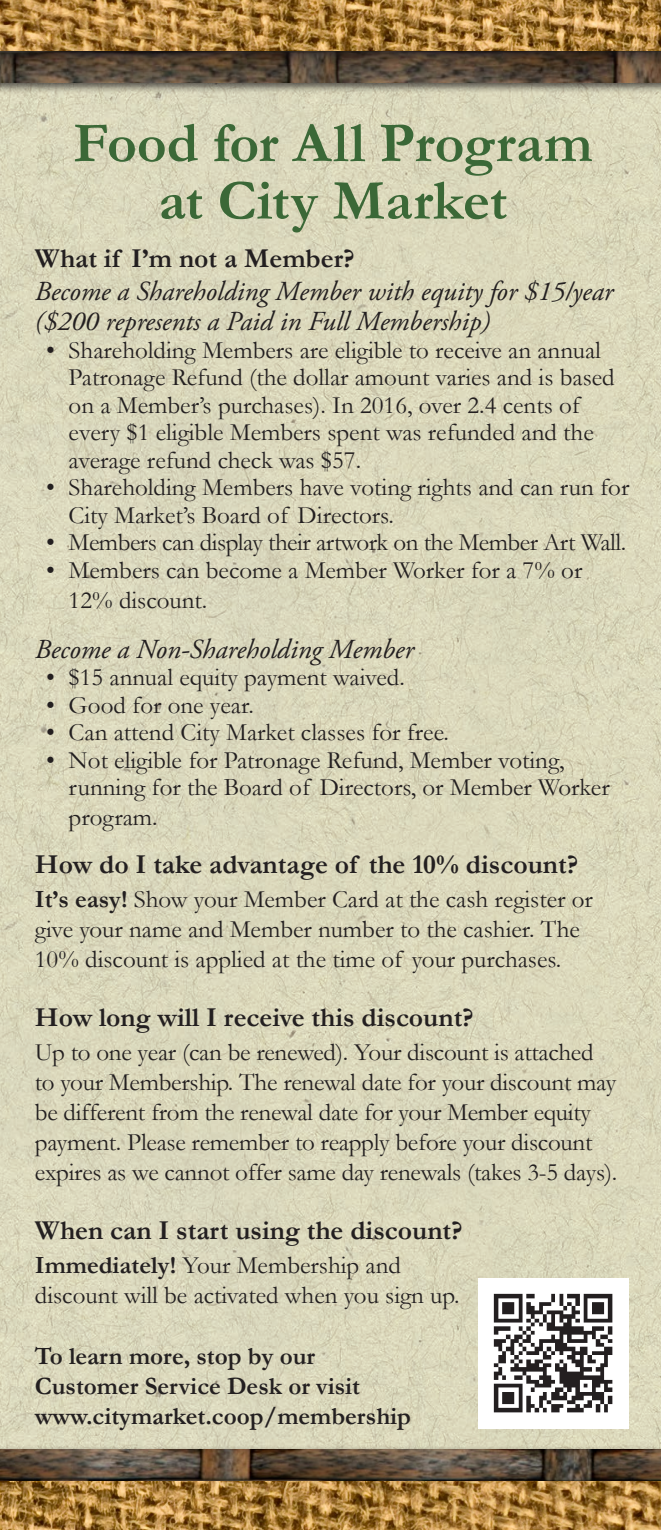
<style>
.page{position:relative;width:661px;height:1530px;background:#fff}
.page>*{position:absolute;margin:0;border:0;box-sizing:border-box;transform-origin:0 0}
.heading{font:700 57.5px "Garamond";letter-spacing:-.005em;color:#3b6837}
.sub_head{font:700 27.5px "Garamond";color:#231f20}
.new_copy{font:italic 27.5px/30px "Adobe Garamond Pro";color:#231f20}
.new_copy-2{font:25px/30px "Garamond";color:#231f20}
.new_copy-3{font:700 25px/30px "Garamond";color:#231f20}
.new_copy-4{font:25px "Garamond";letter-spacing:-.02em;color:#231f20}
.s1{font-weight:700}
</style>
<div class="page">
<img style="left:0;top:94px;width:660px;height:1351px">
<div style="left:0;top:1445px;width:660px;height:47px;background:#231f20;opacity:.75"></div>
<img style="left:0;top:1449px;width:660px;height:23px">
<div style="left:0;top:46px;width:660px;height:48px;background:#231f20;opacity:.75"></div>
<img style="left:0;top:69px;width:660px;height:14px">
<div style="left:0;top:1472px;width:660px;height:58px;background:#231f20;opacity:.75"></div>
<div style="left:0;top:0;width:660px;height:69px;background:#231f20;opacity:.75"></div>
<img style="left:478px;top:1279px;width:150px;height:150px">
<p class="heading" style="left:73px;top:104px;width:520px">Food for All Program</p>
<p class="heading" style="left:158px;top:162px;width:350px">at City Market</p>
<p class="sub_head" style="left:35px;top:239px;width:321px">What if I’m not a Member?</p>
<p class="new_copy" style="left:35px;top:277px;width:579px">Become a Shareholding Member with equity for $15/year ($200 represents a Paid in Full Membership)</p>
<p class="new_copy-2" style="left:69px;top:336px;width:547px;line-height:27.5px;text-indent:-22px">• Shareholding Members are eligible to receive an annual Patronage Refund (the dollar amount varies and is based on a Member’s purchases). In 2016, over 2.4 cents of every $1 eligible Members spent was refunded and the average refund check was $57.</p>
<p class="new_copy-2" style="left:69px;top:473px;width:561px;line-height:27.5px;text-indent:-22px">• Shareholding Members have voting rights and can run for<br>City Market’s Board of Directors.</p>
<p class="new_copy-4" style="left:46px;top:526px;width:581px">• Members can display their artwork on the Member Art Wall.</p>
<p class="new_copy-2" style="left:69px;top:554px;width:514px;text-indent:-22px">• Members can become a Member Worker for a 7% or<br>12% discount.</p>
<p class="new_copy" style="left:35px;top:635px;width:380px">Become a Non-Shareholding Member</p>
<p class="new_copy-2" style="left:46px;top:662px;width:360px">• $15 annual equity payment waived.</p>
<p class="new_copy-2" style="left:46px;top:689px;width:209px">• Good for one year.</p>
<p class="new_copy-2" style="left:46px;top:717px;width:404px">• Can attend City Market classes for free.</p>
<p class="new_copy-2" style="left:69px;top:746px;width:542px;line-height:27.5px;text-indent:-22px">• Not eligible for Patronage Refund, Member voting, running for the Board of Directors, or Member Worker</p>
<p class="new_copy-2" style="left:69px;top:802px;width:90px">program.</p>
<p class="sub_head" style="left:35px;top:846px;width:544px">How do I take advantage of the 10% discount?</p>
<p class="new_copy-2" style="left:35px;top:884px;width:559px"><span class="s1">It’s easy!</span> Show your Member Card at the cash register or give your name and Member number to the cashier. The<br>10% discount is applied at the time of your purchases.</p>
<p class="sub_head" style="left:35px;top:999px;width:440px">How long will I receive this discount?</p>
<p class="new_copy-2" style="left:35px;top:1036px;width:583px">Up to one year (can be renewed). Your discount is attached to your Membership. The renewal date for your discount may be different from the renewal date for your Member equity payment. Please remember to reapply before your discount expires as we cannot offer same day renewals (takes 3-5 days).</p>
<p class="sub_head" style="left:35px;top:1212px;width:429px">When can I start using the discount?</p>
<p class="new_copy-2" style="left:35px;top:1249px;width:426px"><span class="s1">Immediately!</span> Your Membership and discount will be activated when you sign up.</p>
<p class="new_copy-3" style="left:35px;top:1341px;width:377px">To learn more, stop by our<br>Customer Service Desk or visit www.citymarket.coop/membership</p>
</div>
